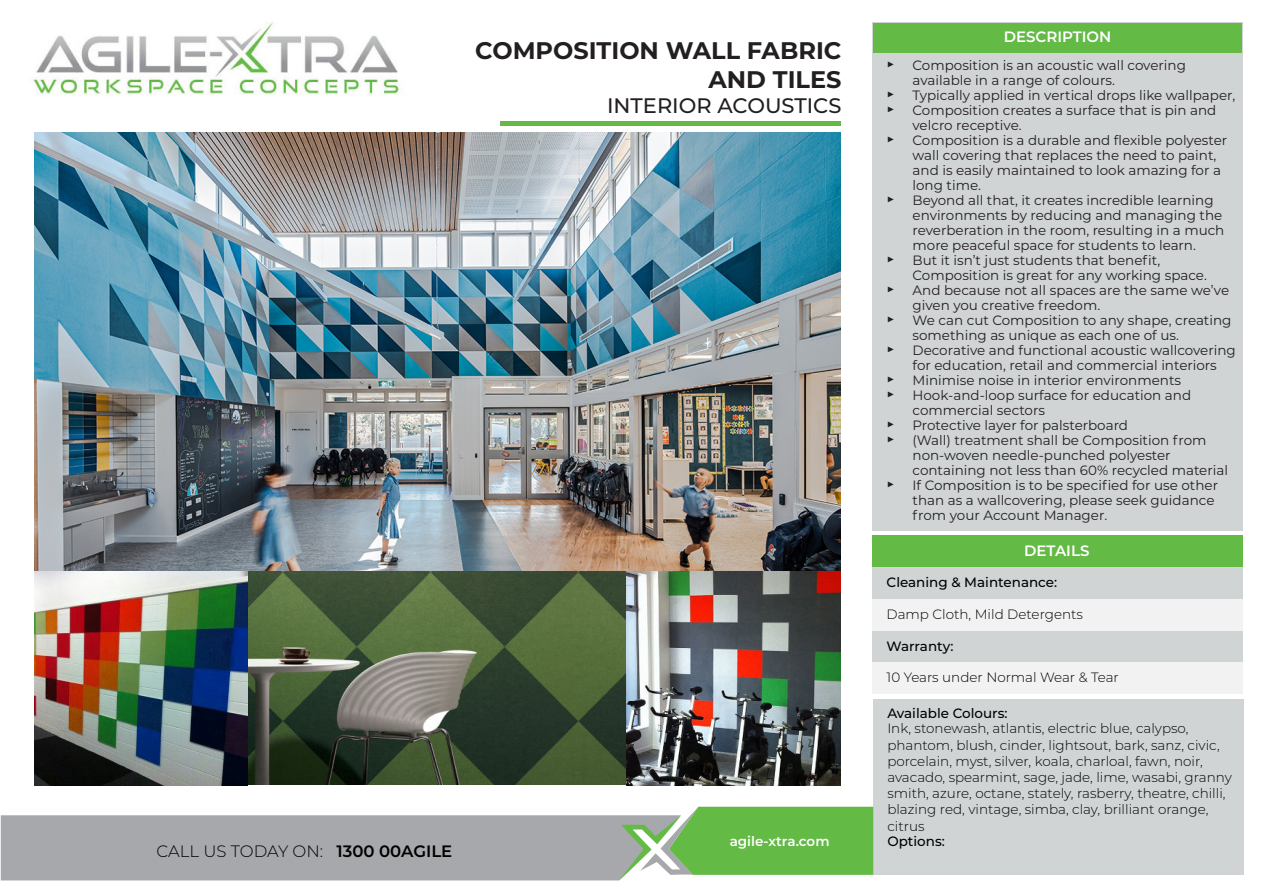
<style>
.page{position:relative;width:1263px;height:893px;background:#fff}
.page>*{position:absolute;margin:0;border:0;box-sizing:border-box;transform-origin:0 0}
.t1{font:700 24px/28.8px "Montserrat";color:#231f20;text-align:right}
.t2{font:500 21px "Montserrat";color:#231f20}
.t3{font:300 16.5px "Montserrat";color:#000}
.t4{font:600 15px "Montserrat";color:#fff}
.t5{font:13.5px/15px "Montserrat";color:#231f20}
.t6{font:300 13.5px/16.2px "Montserrat";color:#000}
.t7{font:500 13.5px "Montserrat";color:#000}
.t8{font:600 13.5px "Montserrat";color:#fff}
.s1{font-weight:600}
</style>
<div class="page">
<img style="left:33px;top:22px;width:367px;height:73px">
<div style="left:872px;top:22px;width:370px;height:509px;background:#d1d4d4"></div>
<div style="left:872px;top:567px;width:370px;height:32px;background:#d1d4d4"></div>
<div style="left:872px;top:630px;width:370px;height:32px;background:#d1d4d4"></div>
<div style="left:873px;top:699px;width:370px;height:176px;background:#d1d4d4"></div>
<div style="left:872px;top:599px;width:370px;height:31px;background:#f2f2f2"></div>
<div style="left:872px;top:662px;width:370px;height:32px;background:#f2f2f2"></div>
<div style="left:873px;top:23px;width:369px;height:29px;background:#63ba45"></div>
<div style="left:872px;top:536px;width:370px;height:31px;background:#63ba45"></div>
<svg style="left:1px;top:807px;width:872px;height:73px;background:#a3b6a0"></svg>
<div style="left:500px;top:121px;width:341px;height:5px;background:#63ba45"></div>
<img style="left:34px;top:132px;width:807px;height:653px">
<p class="t3" style="left:157px;top:844px;width:297px">CALL US TODAY ON: <span class="s1">1300 00AGILE</span></p>
<h1 class="t1" style="left:475px;top:37px;width:368px">COMPOSITION WALL FABRIC<br>AND TILES</h1>
<h2 class="t2" style="left:607px;top:98px;width:236px">INTERIOR ACOUSTICS</h2>
<p class="t5" style="left:887px;top:57px;width:10px">▶</p>
<p class="t5" style="left:887px;top:87px;width:10px">▶ ▶</p>
<p class="t5" style="left:887px;top:132px;width:10px">▶</p>
<p class="t5" style="left:887px;top:192px;width:10px">▶</p>
<p class="t5" style="left:887px;top:252px;width:10px">▶</p>
<p class="t5" style="left:887px;top:282px;width:10px">▶</p>
<p class="t5" style="left:887px;top:312px;width:10px">▶</p>
<p class="t5" style="left:887px;top:342px;width:10px">▶</p>
<p class="t5" style="left:887px;top:372px;width:10px">▶ ▶</p>
<p class="t5" style="left:887px;top:417px;width:10px">▶ ▶</p>
<p class="t5" style="left:887px;top:477px;width:10px">▶</p>
<p class="t4" style="left:1004px;top:30px;width:109px">DESCRIPTION</p>
<p class="t5" style="left:912px;top:59px;width:325px">Composition is an acoustic wall covering available in a range of colours.<br>Typically applied in vertical drops like wallpaper, Composition creates a surface that is pin and velcro receptive.<br>Composition is a durable and flexible polyester wall covering that replaces the need to paint, and is easily maintained to look amazing for a long time.<br>Beyond all that, it creates incredible learning environments by reducing and managing the reverberation in the room, resulting in a much more peaceful space for students to learn.<br>But it isn’t just students that benefit, Composition is great for any working space.<br>And because not all spaces are the same we’ve given you creative freedom.<br>We can cut Composition to any shape, creating something as unique as each one of us.<br>Decorative and functional acoustic wallcovering for education, retail and commercial interiors Minimise noise in interior environments Hook-and-loop surface for education and commercial sectors<br>Protective layer for palsterboard<br>(Wall) treatment shall be Composition from non-woven needle-punched polyester containing not less than 60% recycled material If Composition is to be specified for use other than as a wallcovering, please seek guidance from your Account Manager.</p>
<p class="t4" style="left:1024px;top:544px;width:67px">DETAILS</p>
<p class="t7" style="left:886px;top:577px;width:172px">Cleaning &amp; Maintenance:</p>
<p class="t6" style="left:886px;top:607px;width:198px">Damp Cloth, Mild Detergents</p>
<p class="t7" style="left:886px;top:640px;width:68px">Warranty:</p>
<p class="t6" style="left:886px;top:670px;width:234px">10 Years under Normal Wear &amp; Tear</p>
<p class="t7" style="left:887px;top:708px;width:122px">Available Colours:</p>
<p class="t6" style="left:887px;top:722px;width:346px">Ink, stonewash, atlantis, electric blue, calypso, phantom, blush, cinder, lightsout, bark, sanz, civic, porcelain, myst, silver, koala, charloal, fawn, noir, avacado, spearmint, sage, jade, lime, wasabi, granny smith, azure, octane, stately, rasberry, theatre, chilli, blazing red, vintage, simba, clay, brilliant orange, citrus</p>
<p class="t8" style="left:730px;top:836px;width:101px">agile-xtra.com</p>
<p class="t7" style="left:887px;top:836px;width:59px">Options:</p>
</div>
